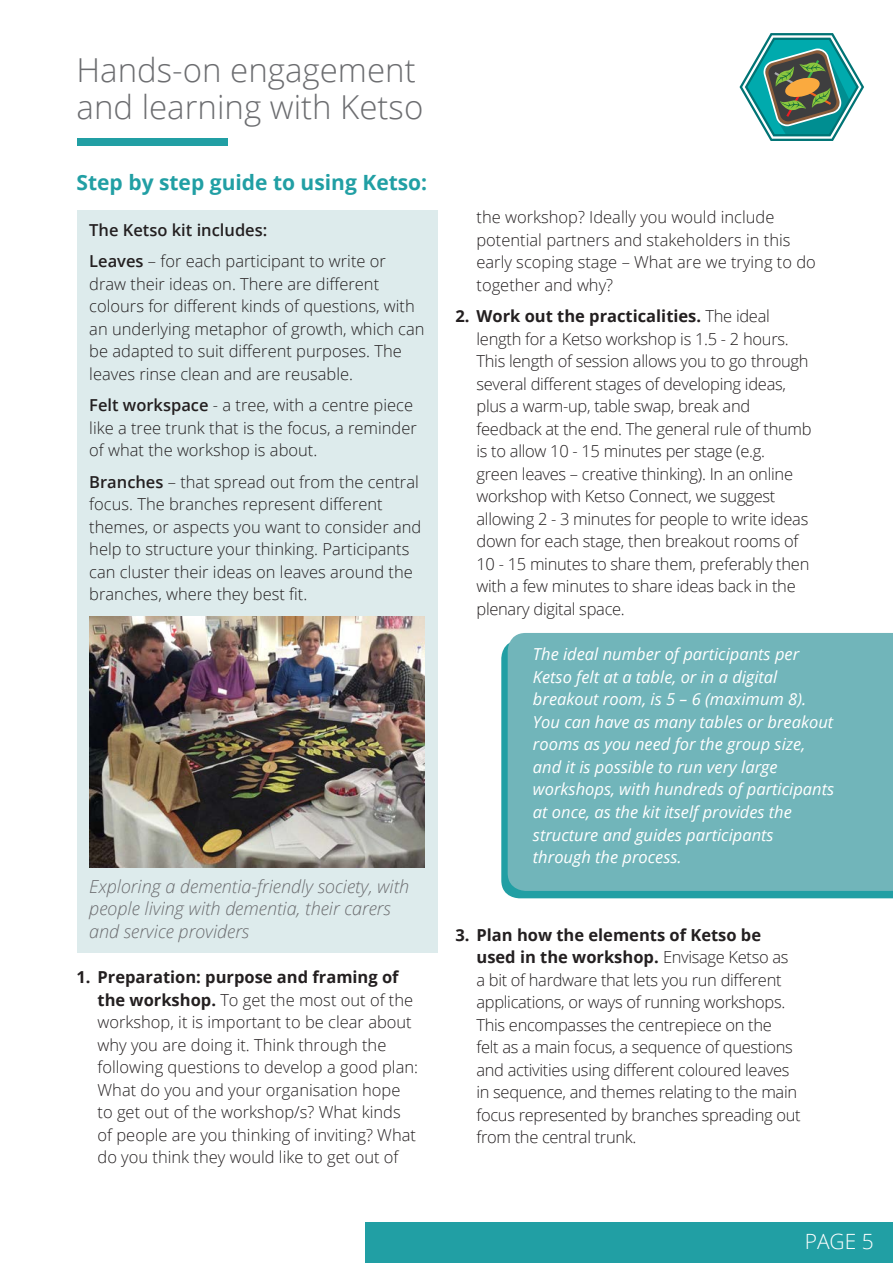
<style>
.page{position:relative;width:893px;height:1263px;background:#fff}
.page>*{position:absolute;margin:0;border:0;box-sizing:border-box;transform-origin:0 0}
.t1{font:300 33px/37.5px "Open Sans";color:#6c6d70}
.Heading{font:700 21px "Open Sans";color:#219fa4}
.t2{font:300 21px "Open Sans";color:#fff}
.Body_Text{font:italic 300 18px/22.5px "Open Sans";color:#6c6d70}
.Body_Text-2{font:300 16.5px/22.5px "Open Sans";color:#231f20}
.Body_Text-3{font:300 16.5px/22.5px "Open Sans";letter-spacing:-.02em;color:#231f20}
.pop_out{font:italic 16.5px/22.5px "Open Sans";color:#fff}
.Body_Text-4{font:600 16.5px "Open Sans";color:#231f20}
.s1{font-weight:600}
.s2{font-weight:700}
</style>
<div class="page">
<svg style="left:739px;top:33px;width:125px;height:108px"></svg>
<div style="left:77px;top:138px;width:150px;height:8px;background:#219fa4"></div>
<div style="left:366px;top:1222px;width:527px;height:41px;background:#219fa4"></div>
<svg style="left:501px;top:644px;width:392px;height:254px;background:#2aa2a7"></svg>
<div style="left:508px;top:633px;width:385px;height:258px;background:#71b5ba"></div>
<div style="left:77px;top:210px;width:360px;height:742px;background:#ddebec"></div>
<img style="left:89px;top:617px;width:336px;height:250px">
<h1 class="t1" style="left:77px;top:50px;width:348px">Hands-on engagement and learning with Ketso</h1>
<p class="Heading" style="left:77px;top:167px;width:352px">Step by step guide to using Ketso:</p>
<p class="Body_Text-4" style="left:89px;top:219px;width:180px">The Ketso kit includes:</p>
<p class="Body_Text-2" style="left:89px;top:250px;width:337px"><span class="s1">Leaves</span> – for each participant to write or draw their ideas on. There are different colours for different kinds of questions, with an underlying metaphor of growth, which can be adapted to suit different purposes. The leaves rinse clean and are reusable.</p>
<p class="Body_Text-2" style="left:89px;top:394px;width:329px"><span class="s1">Felt workspace</span> - a tree, with a centre piece like a tree trunk that is the focus, a reminder of what the workshop is about.</p>
<p class="Body_Text-2" style="left:89px;top:470px;width:334px"><span class="s1">Branches</span> – that spread out from the central focus. The branches represent different themes, or aspects you want to consider and help to structure your thinking. Participants can cluster their ideas on leaves around the branches, where they best fit.</p>
<p class="Body_Text" style="left:89px;top:874px;width:321px">Exploring a dementia-friendly society, with people living with dementia, their carers and service providers</p>
<p class="Body_Text-2" style="left:98px;top:965px;width:322px;text-indent:-21px"><span class="s2">1. Preparation: purpose and framing of the workshop.</span> To get the most out of the workshop, it is important to be clear about why you are doing it. Think through the following questions to develop a good plan:<br>What do you and your organisation hope to get out of the workshop/s? What kinds of people are you thinking of inviting? What do you think they would like to get out of</p>
<p class="Body_Text-2" style="left:476px;top:205px;width:341px">the workshop? Ideally you would include potential partners and stakeholders in this early scoping stage – What are we trying to do together and why?</p>
<p class="Body_Text-3" style="left:476px;top:304px;width:337px;text-indent:-21px"><span class="s2">2. Work out the practicalities.</span> The ideal length for a Ketso workshop is 1.5 - 2 hours.<br>This length of session allows you to go through several different stages of developing ideas, plus a warm-up, table swap, break and feedback at the end. The general rule of thumb is to allow 10 - 15 minutes per stage (e.g.<br>green leaves – creative thinking). In an online workshop with Ketso Connect, we suggest allowing 2 - 3 minutes for people to write ideas down for each stage, then breakout rooms of 10 - 15 minutes to share them, preferably then with a few minutes to share ideas back in the plenary digital space.</p>
<p class="pop_out" style="left:533px;top:643px;width:303px">The ideal number of participants per Ketso felt at a table, or in a digital breakout room, is 5 – 6 (maximum 8).<br>You can have as many tables or breakout rooms as you need for the group size, and it is possible to run very large workshops, with hundreds of participants at once, as the kit itself provides the structure and guides participants through the process.</p>
<p class="Body_Text-3" style="left:476px;top:923px;width:326px;text-indent:-21px"><span class="s2">3. Plan how the elements of Ketso be used in the workshop.</span> Envisage Ketso as a bit of hardware that lets you run different applications, or ways of running workshops.<br>This encompasses the centrepiece on the<br>felt as a main focus, a sequence of questions and activities using different coloured leaves in sequence, and themes relating to the main focus represented by branches spreading out from the central trunk.</p>
<p class="t2" style="left:805px;top:1227px;width:71px">PAGE 5</p>
</div>
